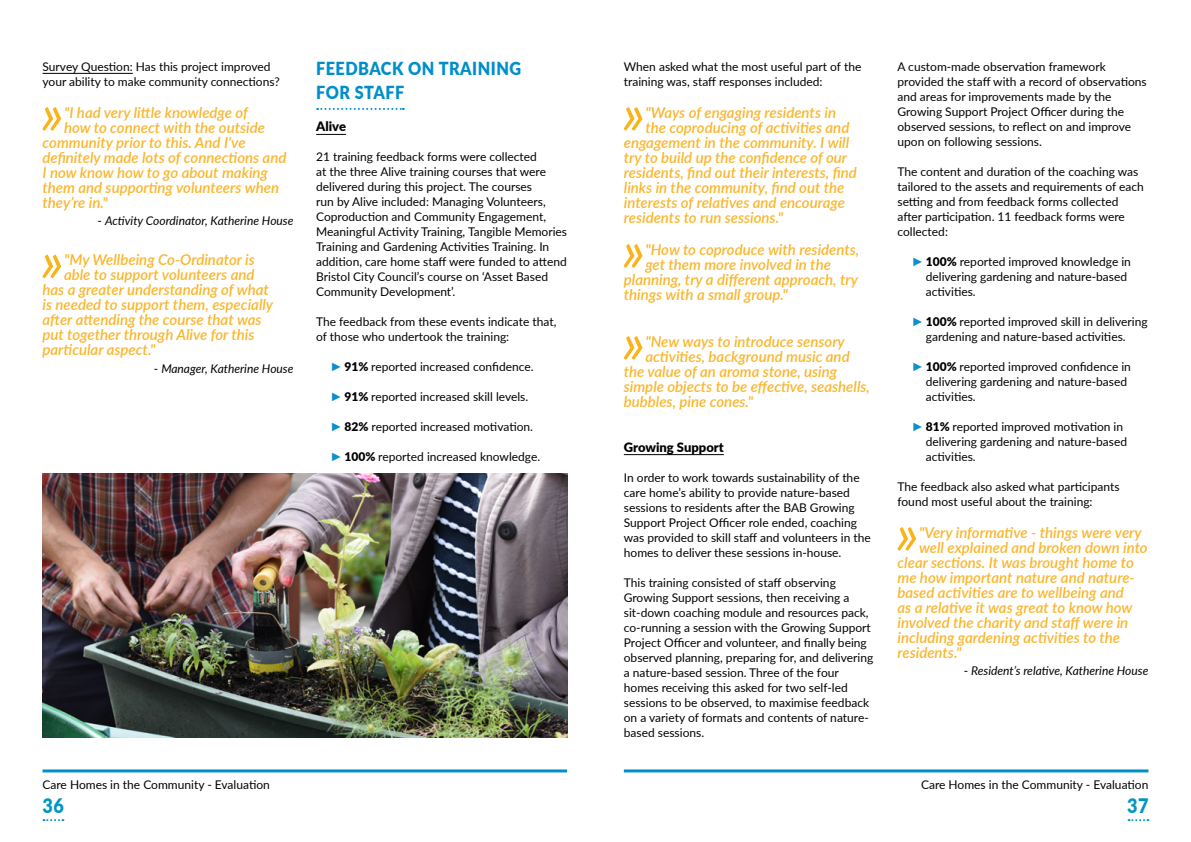
<style>
.page{position:relative;width:1191px;height:842px;background:#fff}
.page>*{position:absolute;margin:0;border:0;box-sizing:border-box;transform-origin:0 0}
.t1{font:italic 59.4px "Lato";color:#fab41b}
.t2{font:900 20px "Lato";color:#0096c1;scale:.9 1}
.t3{font:900 18px/24px "Lato";letter-spacing:.03em;color:#008ecb;scale:.9 1}
.t4{font:italic 600 15px "Lato";color:#fab62d}
.t5{font:900 13px "Lato";color:#020203}
.t6{font:12px/15px "Lato";color:#020203}
.t7{font:italic 12px "Lato";color:#020203}
.s1{color:#fab41b}
.s2{font-style:normal}
.s3{font-family:"Arial";color:#0b8fcd}
.s4{font-weight:900}
</style>
<div class="page">
<hr style="left:43px;top:769px;width:524px;height:3px;background:#008fcb">
<svg style="left:44px;top:819px;width:19px;height:2px"></svg>
<hr style="left:624px;top:769px;width:524px;height:3px;background:#008fcb">
<svg style="left:1128px;top:819px;width:20px;height:2px"></svg>
<hr style="left:43px;top:73px;width:90px;height:1px;background:#020203">
<hr style="left:624px;top:454px;width:100px;height:1px;background:#020203">
<img style="left:43px;top:473px;width:524px;height:264px">
<svg style="left:317px;top:108px;width:87px;height:2px"></svg>
<hr style="left:316px;top:134px;width:30px;height:1px;background:#020203">
<p class="t6" style="left:43px;top:58px;width:239px">Survey Question: Has this project improved your ability to make community connections?</p>
<h1 class="t1" style="left:41px;top:71px;width:25px">»</h1>
<p class="t4" style="left:64px;top:101px;width:185px"><span class="s1">"</span>I had very little knowledge of</p>
<p class="t4" style="left:64px;top:116px;width:202px">how to connect with the outside</p>
<p class="t4" style="left:43px;top:131px;width:205px">community prior to this. And I’ve</p>
<p class="t4" style="left:43px;top:146px;width:245px">definitely made lots of connections and</p>
<p class="t4" style="left:43px;top:161px;width:227px">I now know how to go about making</p>
<p class="t4" style="left:43px;top:176px;width:238px">them and supporting volunteers when</p>
<p class="t4" style="left:43px;top:191px;width:67px">they’re in."</p>
<p class="t7" style="left:98px;top:212px;width:197px"><span class="s2">-</span> Activity Coordinator, Katherine House</p>
<h1 class="t1" style="left:41px;top:218px;width:25px">»</h1>
<p class="t4" style="left:64px;top:249px;width:192px"><span class="s1">"</span>My Wellbeing Co-Ordinator is</p>
<p class="t4" style="left:64px;top:264px;width:192px">able to support volunteers and</p>
<p class="t4" style="left:43px;top:279px;width:228px">has a greater understanding of what</p>
<p class="t4" style="left:43px;top:294px;width:232px">is needed to support them, especially</p>
<p class="t4" style="left:43px;top:309px;width:221px">after attending the course that was</p>
<p class="t4" style="left:43px;top:324px;width:213px">put together through Alive for this</p>
<p class="t4" style="left:43px;top:339px;width:114px">particular aspect."</p>
<p class="t7" style="left:154px;top:360px;width:141px"><span class="s2">-</span> Manager, Katherine House</p>
<h3 class="t3" style="left:316px;top:56px;width:229px">FEEDBACK ON TRAINING<br>FOR STAFF</h3>
<p class="t5" style="left:316px;top:117px;width:31px">Alive</p>
<p class="t6" style="left:316px;top:149px;width:252px">21 training feedback forms were collected<br>at the three Alive training courses that were delivered during this project. The courses<br>run by Alive included: Managing Volunteers, Coproduction and Community Engagement, Meaningful Activity Training, Tangible Memories Training and Gardening Activities Training. In addition, care home staff were funded to attend Bristol City Council’s course on ‘Asset Based Community Development’.</p>
<p class="t6" style="left:316px;top:314px;width:242px">The feedback from these events indicate that, of those who undertook the training:</p>
<p class="t6" style="left:330px;top:359px;width:205px"><span class="s3">►</span> <span class="s4">91%</span> reported increased confidence.</p>
<p class="t6" style="left:330px;top:389px;width:199px"><span class="s3">►</span> <span class="s4">91%</span> reported increased skill levels.</p>
<p class="t6" style="left:330px;top:419px;width:204px"><span class="s3">►</span> <span class="s4">82%</span> reported increased motivation.</p>
<p class="t6" style="left:330px;top:449px;width:211px"><span class="s3">►</span> <span class="s4">100%</span> reported increased knowledge.</p>
<p class="t6" style="left:43px;top:777px;width:229px">Care Homes in the Community - Evaluation</p>
<h2 class="t2" style="left:43px;top:791px;width:25px">36</h2>
<p class="t6" style="left:624px;top:58px;width:239px">When asked what the most useful part of the training was, staff responses included:</p>
<h1 class="t1" style="left:622px;top:71px;width:25px">»</h1>
<p class="t4" style="left:645px;top:101px;width:192px"><span class="s1">"</span>Ways of engaging residents in</p>
<p class="t4" style="left:645px;top:116px;width:205px">the coproducing of activities and</p>
<p class="t4" style="left:624px;top:131px;width:227px">engagement in the community. I will</p>
<p class="t4" style="left:624px;top:146px;width:225px">try to build up the confidence of our</p>
<p class="t4" style="left:624px;top:161px;width:235px">residents, find out their interests, find</p>
<p class="t4" style="left:624px;top:176px;width:222px">links in the community, find out the</p>
<p class="t4" style="left:624px;top:191px;width:223px">interests of relatives and encourage</p>
<p class="t4" style="left:624px;top:206px;width:161px">residents to run sessions."</p>
<h1 class="t1" style="left:622px;top:208px;width:25px">»</h1>
<p class="t4" style="left:645px;top:238px;width:215px"><span class="s1">"</span>How to coproduce with residents,</p>
<p class="t4" style="left:645px;top:253px;width:187px">get them more involved in the</p>
<p class="t4" style="left:624px;top:268px;width:236px">planning, try a different approach, try</p>
<p class="t4" style="left:624px;top:283px;width:166px">things with a small group."</p>
<h1 class="t1" style="left:622px;top:300px;width:25px">»</h1>
<p class="t4" style="left:645px;top:330px;width:201px"><span class="s1">"</span>New ways to introduce sensory</p>
<p class="t4" style="left:645px;top:345px;width:206px">activities, background music and</p>
<p class="t4" style="left:624px;top:360px;width:215px">the value of an aroma stone, using</p>
<p class="t4" style="left:624px;top:375px;width:248px">simple objects to be effective, seashells,</p>
<p class="t4" style="left:624px;top:390px;width:131px">bubbles, pine cones."</p>
<p class="t5" style="left:624px;top:437px;width:102px">Growing Support</p>
<p class="t6" style="left:624px;top:469px;width:248px">In order to work towards sustainability of the care home’s ability to provide nature-based sessions to residents after the BAB Growing Support Project Officer role ended, coaching was provided to skill staff and volunteers in the homes to deliver these sessions in-house.</p>
<p class="t6" style="left:624px;top:574px;width:251px">This training consisted of staff observing Growing Support sessions, then receiving a sit-down coaching module and resources pack, co-running a session with the Growing Support Project Officer and volunteer, and finally being observed planning, preparing for, and delivering a nature-based session. Three of the four homes receiving this asked for two self-led sessions to be observed, to maximise feedback on a variety of formats and contents of nature&shy;based sessions.</p>
<p class="t6" style="left:897px;top:58px;width:251px">A custom-made observation framework provided the staff with a record of observations and areas for improvements made by the Growing Support Project Officer during the observed sessions, to reflect on and improve upon on following sessions.</p>
<p class="t6" style="left:897px;top:163px;width:248px">The content and duration of the coaching was tailored to the assets and requirements of each setting and from feedback forms collected after participation. 11 feedback forms were collected:</p>
<p class="t6" style="left:926px;top:253px;width:207px;text-indent:-14px"><span class="s3">►</span> <span class="s4">100%</span> reported improved knowledge in delivering gardening and nature-based activities.</p>
<p class="t6" style="left:926px;top:313px;width:223px;text-indent:-14px"><span class="s3">►</span> <span class="s4">100%</span> reported improved skill in delivering gardening and nature-based activities.</p>
<p class="t6" style="left:926px;top:358px;width:207px;text-indent:-14px"><span class="s3">►</span> <span class="s4">100%</span> reported improved confidence in delivering gardening and nature-based activities.</p>
<p class="t6" style="left:926px;top:418px;width:203px;text-indent:-14px"><span class="s3">►</span> <span class="s4">81%</span> reported improved motivation in delivering gardening and nature-based activities.</p>
<p class="t6" style="left:897px;top:478px;width:223px">The feedback also asked what participants found most useful about the training:</p>
<h1 class="t1" style="left:895px;top:491px;width:25px">»</h1>
<p class="t4" style="left:919px;top:521px;width:224px"><span class="s1">"</span>Very informative - things were very</p>
<p class="t4" style="left:919px;top:536px;width:230px">well explained and broken down into</p>
<p class="t4" style="left:897px;top:551px;width:238px">clear sections. It was brought home to</p>
<p class="t4" style="left:897px;top:566px;width:239px">me how important nature and nature-</p>
<p class="t4" style="left:897px;top:581px;width:228px">based activities are to wellbeing and</p>
<p class="t4" style="left:897px;top:596px;width:236px">as a relative it was great to know how</p>
<p class="t4" style="left:897px;top:611px;width:232px">involved the charity and staff were in</p>
<p class="t4" style="left:897px;top:626px;width:224px">including gardening activities to the</p>
<p class="t4" style="left:897px;top:641px;width:65px">residents."</p>
<p class="t7" style="left:963px;top:662px;width:186px"><span class="s2">-</span> Resident’s relative, Katherine House</p>
<p class="t6" style="left:921px;top:777px;width:229px">Care Homes in the Community - Evaluation</p>
<h2 class="t2" style="left:1127px;top:791px;width:25px">37</h2>
</div>
